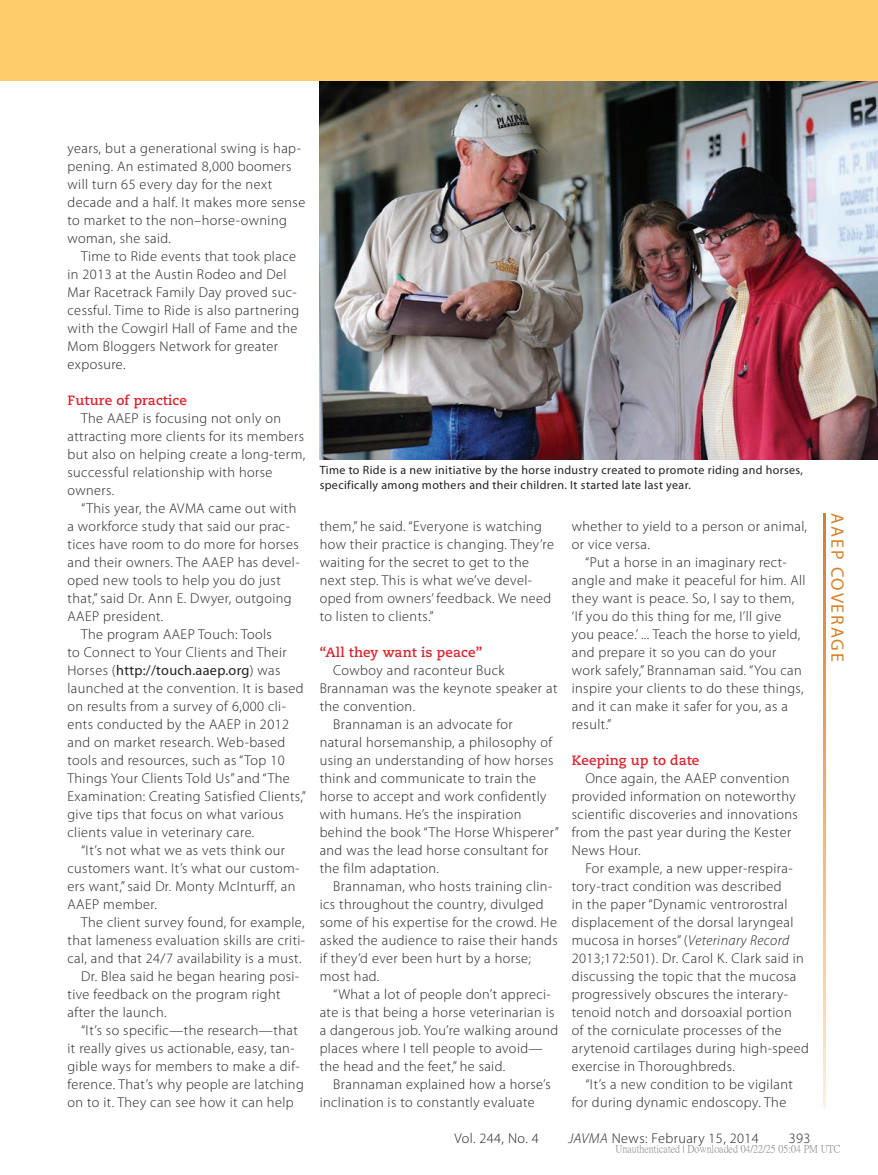
<style>
.page{position:relative;width:878px;height:1175px;background:#fff}
.page>*{position:absolute;margin:0;border:0;box-sizing:border-box;transform-origin:0 0}
.t1{font:18px "Myriad Pro";letter-spacing:.1em;color:#d68127}
.t2{font:300 14.25px/18px "Myriad Pro";letter-spacing:.03em;color:#231f20}
.t3{font:14.25px "Myriad Pro";letter-spacing:.02em;color:#231f20}
.t4{font:700 13.5px "Caecilia LT Std";letter-spacing:.01em;color:#da252e}
.t5{font:12px/15px "Myriad Pro";letter-spacing:.03em;color:#231f20}
.t6{font:10.5px "P Ming Li U";color:rgb(0 0 0/.5)}
.s1{font-weight:300}
.s2{font-style:italic}
</style>
<div class="page">
<hr style="left:0;top:0;width:1px;height:1174px;background:#fef4e4">
<div style="left:0;top:0;width:878px;height:81px;background:#fecc6a"></div>
<img style="left:0;top:82px;width:1px;height:467px">
<img style="left:320px;top:81px;width:558px;height:378px">
<svg style="left:824px;top:513px;width:1px;height:594px"></svg>
<p class="t2" style="left:68px;top:139px;width:239px">years, but a generational swing is hap&shy;pening. An estimated 8,000 boomers will turn 65 every day for the next decade and a half . It makes more sense to market to the non–horse-owning woman, she said.</p>
<p class="t2" style="left:68px;top:247px;width:233px;text-indent:13px">Time to Ride events that took place in 2013 at the Austin Rodeo and Del<br>Mar Racetrack Family Day proved suc&shy;cessful. Time to Ride is also partnering with the Cowgirl Hall of Fame and the<br>Mom Bloggers Network for greater exposure.</p>
<p class="t4" style="left:68px;top:392px;width:121px">Future of practice</p>
<p class="t2" style="left:68px;top:409px;width:239px;text-indent:13px">The AAEP is focusing not only on attracting more clients for its members but also on helping create a long-term, successful relationship with horse owners.</p>
<p class="t2" style="left:81px;top:499px;width:217px">“This year, the AVMA came out with</p>
<p class="t2" style="left:68px;top:517px;width:224px">a workforce study that said our prac-</p>
<p class="t2" style="left:68px;top:535px;width:233px">tices have room to do more for horses</p>
<p class="t2" style="left:68px;top:553px;width:233px">and their owners. The AAEP has devel-</p>
<p class="t2" style="left:68px;top:571px;width:215px">oped new tools to help you do just</p>
<p class="t2" style="left:68px;top:589px;width:225px">that,” said Dr. Ann E. Dwyer, outgoing</p>
<p class="t2" style="left:68px;top:607px;width:97px">AAEP president.</p>
<p class="t2" style="left:81px;top:625px;width:192px">The program AAEP Touch: Tools</p>
<p class="t2" style="left:68px;top:643px;width:221px">to Connect to Your Clients and Their</p>
<p class="t3" style="left:68px;top:661px;width:214px"><span class="s1">Horses (</span>http://touch.aaep.org<span class="s1">) was</span></p>
<p class="t2" style="left:68px;top:679px;width:237px">launched at the convention. It is based</p>
<p class="t2" style="left:68px;top:697px;width:220px">on results from a survey of 6,000 cli-</p>
<p class="t2" style="left:68px;top:715px;width:223px">ents conducted by the AAEP in 2012</p>
<p class="t2" style="left:68px;top:733px;width:219px">and on market research. Web-based</p>
<p class="t2" style="left:68px;top:751px;width:219px">tools and resources, such as “Top 10</p>
<p class="t2" style="left:68px;top:769px;width:224px">Things Your Clients Told Us” and “The</p>
<p class="t2" style="left:68px;top:787px;width:240px">Examination: Creating Satisfied Clients,”</p>
<p class="t2" style="left:68px;top:805px;width:218px">give tips that focus on what various</p>
<p class="t2" style="left:68px;top:823px;width:188px">clients value in veterinary care.</p>
<p class="t2" style="left:81px;top:841px;width:205px">“It’s not what we as vets think our</p>
<p class="t2" style="left:68px;top:859px;width:233px">customers want. It’s what our custom-</p>
<p class="t2" style="left:68px;top:877px;width:229px">ers want,” said Dr. Monty McInturff, an</p>
<p class="t2" style="left:68px;top:895px;width:91px">AAEP member.</p>
<p class="t2" style="left:81px;top:913px;width:225px">The client survey found, for example,</p>
<p class="t2" style="left:68px;top:931px;width:239px">that lameness evaluation skills are criti-</p>
<p class="t2" style="left:68px;top:949px;width:235px">cal, and that 24/7 availability is a must.</p>
<p class="t2" style="left:81px;top:967px;width:219px">Dr. Blea said he began hearing posi-</p>
<p class="t2" style="left:68px;top:985px;width:214px">tive feedback on the program right</p>
<p class="t2" style="left:68px;top:1003px;width:100px">after the launch.</p>
<p class="t2" style="left:81px;top:1021px;width:218px">“It’s so specific—the research—that</p>
<p class="t2" style="left:68px;top:1039px;width:228px">it really gives us actionable, easy, tan-</p>
<p class="t2" style="left:68px;top:1057px;width:234px">gible ways for members to make a dif-</p>
<p class="t2" style="left:68px;top:1075px;width:238px">ference. That’s why people are latching</p>
<p class="t2" style="left:68px;top:1093px;width:228px">on to it. They can see how it can help</p>
<p class="t5" style="left:320px;top:462px;width:485px">Time to Ride is a new initiative by the horse industry created to promote riding and horses, specifically among mothers and their children. It started late last year.</p>
<p class="t2" style="left:320px;top:517px;width:236px">them,” he said. “Everyone is watching how their practice is changing. They’re waiting for the secret to get to the next step. This is what we’ve devel&shy;oped from owners’ feedback. We need to listen to clients.”</p>
<p class="t4" style="left:320px;top:644px;width:164px">“All they want is peace”</p>
<p class="t2" style="left:333px;top:661px;width:173px">Cowboy and raconteur Buck</p>
<p class="t2" style="left:320px;top:679px;width:239px">Brannaman was the keynote speaker at</p>
<p class="t2" style="left:320px;top:697px;width:97px">the convention.</p>
<p class="t2" style="left:333px;top:715px;width:181px">Brannaman is an advocate for</p>
<p class="t2" style="left:320px;top:733px;width:234px">natural horsemanship, a philosophy of</p>
<p class="t2" style="left:320px;top:751px;width:235px">using an understanding of how horses</p>
<p class="t2" style="left:320px;top:769px;width:218px">think and communicate to train the</p>
<p class="t2" style="left:320px;top:787px;width:228px">horse to accept and work confidently</p>
<p class="t2" style="left:320px;top:805px;width:203px">with humans. He’s the inspiration</p>
<p class="t2" style="left:320px;top:823px;width:241px">behind the book “The Horse Whisperer”</p>
<p class="t2" style="left:320px;top:841px;width:230px">and was the lead horse consultant for</p>
<p class="t2" style="left:320px;top:859px;width:121px">the film adaptation.</p>
<p class="t2" style="left:333px;top:877px;width:220px">Brannaman, who hosts training clin-</p>
<p class="t2" style="left:320px;top:895px;width:225px">ics throughout the country, divulged</p>
<p class="t2" style="left:320px;top:913px;width:239px">some of his expertise for the crowd. He</p>
<p class="t2" style="left:320px;top:931px;width:239px">asked the audience to raise their hands</p>
<p class="t2" style="left:320px;top:949px;width:213px">if they’d ever been hurt by a horse;</p>
<p class="t2" style="left:320px;top:967px;width:61px">most had.</p>
<p class="t2" style="left:333px;top:985px;width:219px">“What a lot of people don’t appreci-</p>
<p class="t2" style="left:320px;top:1003px;width:236px">ate is that being a horse veterinarian is</p>
<p class="t2" style="left:320px;top:1021px;width:240px">a dangerous job. You’re walking around</p>
<p class="t2" style="left:320px;top:1039px;width:225px">places where I tell people to avoid—</p>
<p class="t2" style="left:320px;top:1057px;width:187px">the head and the feet,” he said.</p>
<p class="t2" style="left:333px;top:1075px;width:219px">Brannaman explained how a horse’s</p>
<p class="t2" style="left:320px;top:1093px;width:217px">inclination is to constantly evaluate</p>
<p class="t2" style="left:572px;top:517px;width:237px">whether to yield to a person or animal, or vice versa.</p>
<p class="t2" style="left:572px;top:553px;width:235px;text-indent:13px">“Put a horse in an imaginary rect&shy;angle and make it peaceful for him. All they want is peace. So, I say to them, ‘If you do this thing for me, I’ll give you peace.’ ... Teach the horse to yield, and prepare it so you can do your work safely,” Brannaman said. “You can inspire your clients to do these things, and it can make it safer for you, as a result.”</p>
<p class="t4" style="left:572px;top:752px;width:129px">Keeping up to date</p>
<p class="t2" style="left:572px;top:769px;width:227px;text-indent:13px">Once again, the AAEP convention provided information on noteworthy scientific discoveries and innovations from the past year during the Kester<br>News Hour.</p>
<p class="t2" style="left:572px;top:859px;width:238px;text-indent:13px">For example, a new upper-respira&shy;tory-tract condition was described<br>in the paper “Dynamic ventrorostral displacement of the dorsal laryngeal mucosa in horses” (<span class="s2">Veterinary Record </span>2013;172:501). Dr. Carol K. Clark said in discussing the topic that the mucosa progressively obscures the interary&shy;tenoid notch and dorsoaxial portion<br>of the corniculate processes of the arytenoid cartilages during high-speed exercise in Thoroughbreds.</p>
<p class="t2" style="left:572px;top:1075px;width:222px;text-indent:13px">“It’s a new condition to be vigilant for during dynamic endoscopy. The</p>
<p class="t1" style="left:848px;top:513px;width:150px;rotate:90deg">AAEP COVERAGE</p>
<p class="t2" style="left:454px;top:1129px;width:86px">Vol. 244, No. 4</p>
<p class="t2" style="left:568px;top:1129px;width:192px"><span class="s2">JAVMA</span> News: February 15, 2014</p>
<p class="t2" style="left:788px;top:1129px;width:23px">393</p>
<p class="t6" style="left:615px;top:1144px;width:226px">Unauthenticated | Downloaded 04/22/25 05:04 PM UTC</p>
</div>
